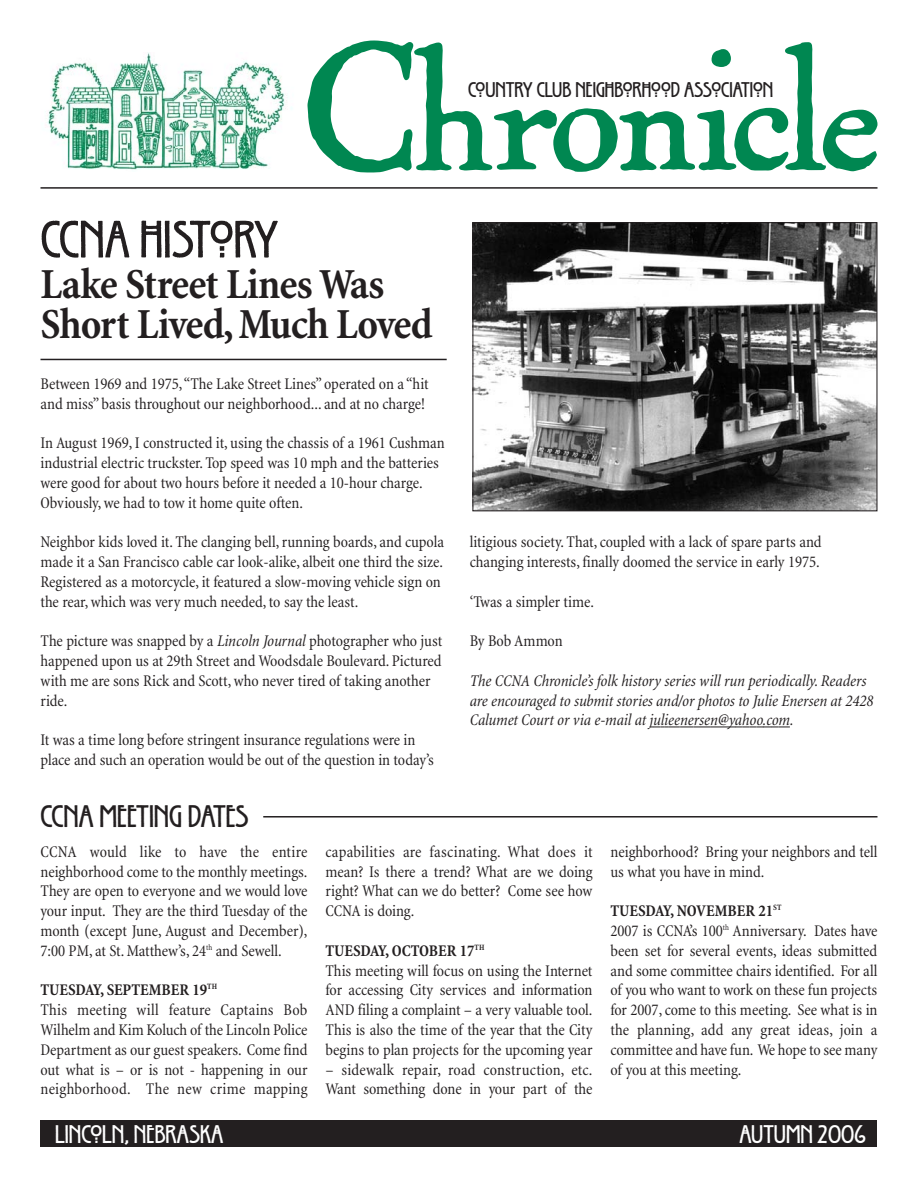
<style>
.page{position:relative;width:918px;height:1188px;background:#fff}
.page>*{position:absolute;margin:0;border:0;box-sizing:border-box;transform-origin:0 0}
.t1{font:55.5px "Willow Plain";color:#231f20}
.t2{font:700 condensed 43.5px/40.5px "Minion";letter-spacing:-.02em;color:#231f20}
.t3{font:33px "Willow Plain";color:#231f20}
.t4{font:27px "Willow Plain";color:#fff}
.t5{font:22.5px "Willow Plain";color:#231f20}
.t6{font:condensed 16.5px/19.8px "Minion";color:#231f20}
.t7{font:italic condensed 16.5px/19.8px "Minion";letter-spacing:-.005em;color:#231f20}
.s1{font-style:italic}
.s2{font-weight:700}
</style>
<div class="page">
<svg style="left:650px;top:727px;width:140px;height:1px"></svg>
<div style="left:40px;top:1120px;width:838px;height:28px;background:#231f20"></div>
<hr style="left:40px;top:187px;width:838px;height:2px;background:#231f20">
<img style="left:47px;top:53px;width:245px;height:117px">
<svg style="left:308px;top:40px;width:570px;height:132px"></svg>
<img style="left:474px;top:224px;width:402px;height:285px">
<div style="left:472px;top:222px;width:406px;height:289px;border:1px solid #231f20"></div>
<hr style="left:263px;top:816px;width:615px;height:2px;background:#231f20">
<hr style="left:40px;top:359px;width:407px;height:1px;background:#231f20">
<h3 class="t5" style="left:468px;top:76px;width:307px">COUNTRY CLUB NEIGHBORHOOD ASSOCIATION</h3>
<h1 class="t1" style="left:40px;top:206px;width:239px">CCNA HISTORY</h1>
<h2 class="t2" style="left:40px;top:268px;width:394px">Lake Street Lines Was<br>Short Lived, Much Loved</h2>
<p class="t6" style="left:40px;top:375px;width:390px">Between 1969 and 1975,“The Lake Street Lines” operated on a “hit and miss” basis throughout our neighborhood... and at no charge!</p>
<p class="t6" style="left:40px;top:435px;width:406px">In August 1969, I constructed it, using the chassis of a 1961 Cushman industrial electric truckster. Top speed was 10 mph and the batteries were good for about two hours before it needed a 10-hour charge.<br>Obviously, we had to tow it home quite often.</p>
<p class="t6" style="left:40px;top:534px;width:405px">Neighbor kids loved it. The clanging bell, running boards, and cupola made it a San Francisco cable car look-alike, albeit one third the size.<br>Registered as a motorcycle, it featured a slow-moving vehicle sign on the rear, which was very much needed, to say the least.</p>
<p class="t6" style="left:40px;top:633px;width:403px">The picture was snapped by a <span class="s1">Lincoln Journal</span> photographer who just happened upon us at 29th Street and Woodsdale Boulevard. Pictured with me are sons Rick and Scott, who never tired of taking another ride.</p>
<p class="t6" style="left:41px;top:732px;width:395px">It was a time long before stringent insurance regulations were in place and such an operation would be out of the question in today’s</p>
<h3 class="t3" style="left:40px;top:796px;width:210px">CCNA MEETING DATES</h3>
<p class="t6" style="left:470px;top:533px;width:353px">litigious society. That, coupled with a lack of spare parts and changing interests, finally doomed the service in early 1975.</p>
<p class="t6" style="left:470px;top:593px;width:126px">‘Twas a simpler time.</p>
<p class="t6" style="left:470px;top:632px;width:94px">By Bob Ammon</p>
<p class="t7" style="left:470px;top:672px;width:405px">The CCNA Chronicle’s folk history series will run periodically. Readers are encouraged to submit stories and/or photos to Julie Enersen at 2428<br>Calumet Court or via e-mail at julieenersen@yahoo.com.</p>
<p class="t6" style="left:40px;top:843px;width:269px;text-align:justify">CCNA would like to have the entire neighborhood come to the monthly meetings.<br>They are open to everyone and we would love your input. They are the third Tuesday of the month (except June, August and December), 7:00 PM, at St. Matthew’s, 24<sup>th</sup> and Sewell.</p>
<p class="t6" style="left:40px;top:982px;width:269px"><span class="s2">TUESDAY, SEPTEMBER 19</span><sup>TH<br></sup>This meeting will feature Captains Bob Wilhelm and Kim Koluch of the Lincoln Police Department as our guest speakers. Come find out what is – or is not - happening in our neighborhood. The new crime mapping</p>
<p class="t6" style="left:325px;top:843px;width:269px;text-align:justify">capabilities are fascinating. What does it mean? Is there a trend? What are we doing right? What can we do better? Come see how CCNA is doing.</p>
<p class="t6" style="left:325px;top:942px;width:269px"><span class="s2">TUESDAY, OCTOBER 17</span><sup>TH<br></sup>This meeting will focus on using the Internet for accessing City services and information AND filing a complaint – a very valuable tool.<br>This is also the time of the year that the City begins to plan projects for the upcoming year</p>
<p class="t6" style="left:326px;top:1061px;width:269px">– sidewalk repair, road construction, etc.<br>Want something done in your part of the</p>
<p class="t6" style="left:610px;top:843px;width:269px">neighborhood? Bring your neighbors and tell us what you have in mind.</p>
<p class="t6" style="left:610px;top:902px;width:269px"><span class="s2">TUESDAY, NOVEMBER 21</span><sup>ST<br></sup>2007 is CCNA’s 100<sup>th</sup> Anniversary. Dates have been set for several events, ideas submitted and some committee chairs identified. For all of you who want to work on these fun projects for 2007, come to this meeting. See what is in the planning, add any great ideas, join a committee and have fun. We hope to see many of you at this meeting.</p>
<h3 class="t4" style="left:55px;top:1118px;width:170px">LINCOLN, NEBRASKA</h3>
<h3 class="t4" style="left:739px;top:1118px;width:128px">AUTUMN 2006</h3>
</div>
